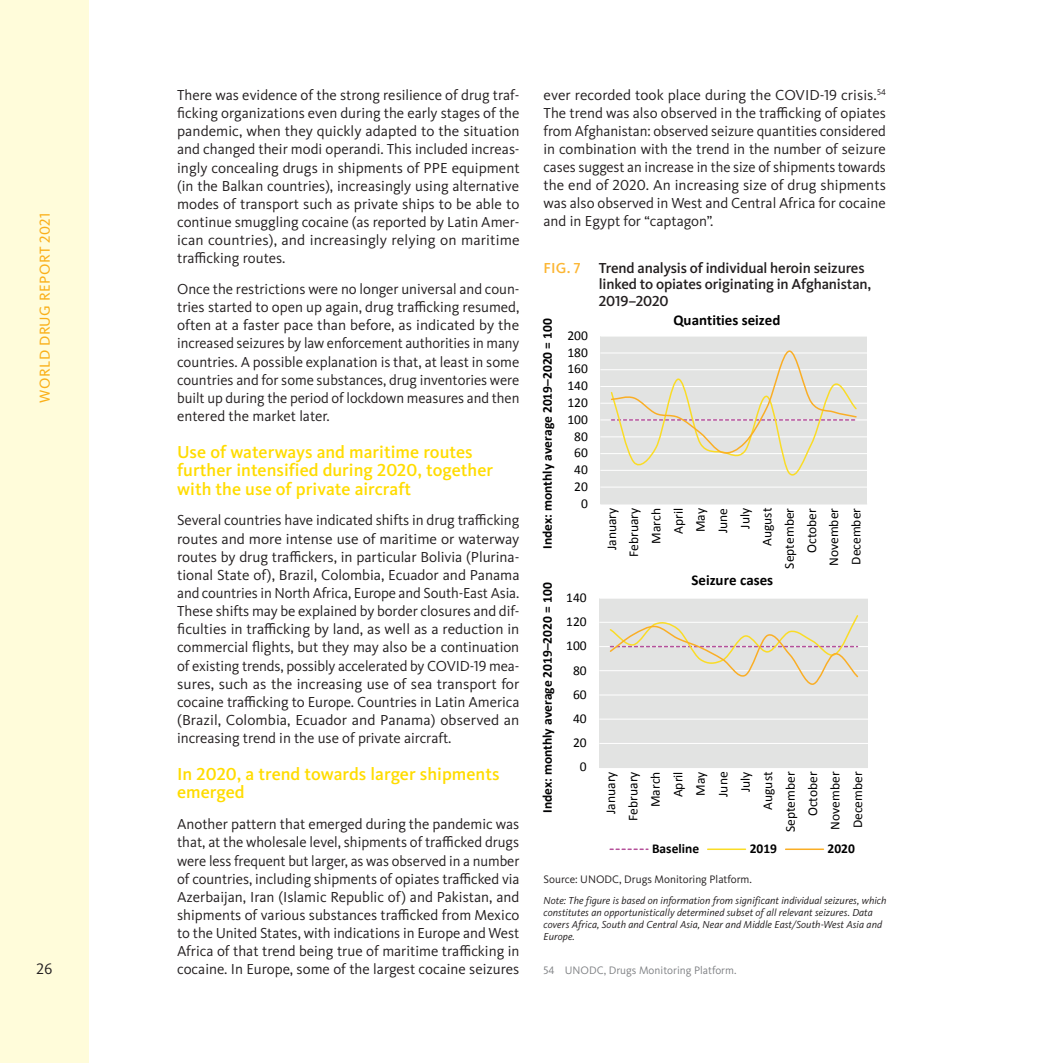
<style>
.page{position:relative;width:1063px;height:1063px;background:#fff}
.page>*{position:absolute;margin:0;border:0;box-sizing:border-box;transform-origin:0 0}
.t1{font:500 18px/18.1px "Kievit Pro";color:#ffdc01}
.t2{font:15.75px "Kievit Pro";color:#231f20}
.t3{font:15px/18.1px "Kievit Pro";color:#231f20;text-align:justify}
.t4{font:500 15px/16.5px "Kievit Pro";letter-spacing:-.01em;color:#231f20}
.t5{font:700 15px "Calibri";color:#000001}
.t6{font:15px "Kievit Pro";letter-spacing:.03em;color:#faaf18}
.t7{font:13.5px/22.2px "Calibri";color:#000001;text-align:right}
.t8{font:700 13.5px "Calibri";color:#000001}
.t9{font:11.25px "Kievit Pro";color:#231f20}
.t10{font:11.25px "Kievit Pro";color:#808285}
.t11{font:italic 10.5px/12px "Kievit Pro";letter-spacing:.005em;color:#231f20}
.s1{color:#fcb633}
</style>
<div class="page">
<div style="left:600px;top:336px;width:267px;height:168px;background:#e2e3e2"></div>
<hr style="left:600px;top:487px;width:267px;height:1px;background:#fff">
<hr style="left:600px;top:470px;width:267px;height:1px;background:#fff">
<hr style="left:600px;top:453px;width:267px;height:1px;background:#fff">
<hr style="left:600px;top:436px;width:267px;height:1px;background:#fff">
<hr style="left:600px;top:420px;width:267px;height:1px;background:#fff">
<hr style="left:600px;top:403px;width:267px;height:1px;background:#fff">
<hr style="left:600px;top:386px;width:267px;height:1px;background:#fff">
<hr style="left:600px;top:369px;width:267px;height:1px;background:#fff">
<hr style="left:600px;top:353px;width:267px;height:1px;background:#fff">
<hr style="left:600px;top:336px;width:267px;height:1px;background:#fff">
<hr style="left:600px;top:504px;width:267px;height:1px;background:#e2e3e2">
<svg style="left:610px;top:350px;width:248px;height:126px"></svg>
<div style="left:599px;top:598px;width:269px;height:170px;background:#e2e3e2"></div>
<hr style="left:599px;top:743px;width:269px;height:1px;background:#fff">
<hr style="left:599px;top:719px;width:269px;height:1px;background:#fff">
<hr style="left:599px;top:695px;width:269px;height:1px;background:#fff">
<hr style="left:599px;top:670px;width:269px;height:1px;background:#fff">
<hr style="left:599px;top:646px;width:269px;height:1px;background:#fff">
<hr style="left:599px;top:622px;width:269px;height:1px;background:#fff">
<hr style="left:599px;top:598px;width:269px;height:1px;background:#fff">
<svg style="left:609px;top:615px;width:250px;height:70px"></svg>
<svg style="left:610px;top:849px;width:38px;height:1px"></svg>
<hr style="left:708px;top:849px;width:37px;height:1px;background:#fadc26">
<hr style="left:786px;top:849px;width:37px;height:1px;background:#faae25">
<div style="left:0;top:0;width:89px;height:1063px;background:#fffcda"></div>
<p class="t6" style="left:36px;top:403px;width:192px;rotate:-90deg">WORLD DRUG REPORT 2021</p>
<p class="t2" style="left:36px;top:959px;width:19px">26</p>
<p class="t3" style="left:177px;top:86px;width:344px">There was evidence of the strong resilience of drug traf&shy;ficking organizations even during the early stages of the pandemic, when they quickly adapted to the situation and changed their modi operandi. This included increas&shy;ingly concealing drugs in shipments of PPE equipment (in the Balkan countries), increasingly using alternative modes of transport such as private ships to be able to continue smuggling cocaine (as reported by Latin Amer&shy;ican countries), and increasingly relying on maritime trafficking routes.</p>
<p class="t3" style="left:177px;top:280px;width:344px">Once the restrictions were no longer universal and coun&shy;tries started to open up again, drug trafficking resumed, often at a faster pace than before, as indicated by the increased seizures by law enforcement authorities in many countries. A possible explanation is that, at least in some countries and for some substances, drug inventories were built up during the period of lockdown measures and then entered the market later.</p>
<p class="t1" style="left:177px;top:443px;width:317px">Use of waterways and maritime routes further intensified during 2020, together with the use of private aircraft</p>
<p class="t3" style="left:177px;top:511px;width:344px">Several countries have indicated shifts in drug trafficking routes and more intense use of maritime or waterway routes by drug traffickers, in particular Bolivia (Plurina&shy;tional State of), Brazil, Colombia, Ecuador and Panama and countries in North Africa, Europe and South-East Asia.<br>These shifts may be explained by border closures and dif&shy;ficulties in trafficking by land, as well as a reduction in commercial flights, but they may also be a continuation of existing trends, possibly accelerated by COVID-19 mea&shy;sures, such as the increasing use of sea transport for cocaine trafficking to Europe. Countries in Latin America (Brazil, Colombia, Ecuador and Panama) observed an increasing trend in the use of private aircraft.</p>
<p class="t1" style="left:177px;top:765px;width:324px">In 2020, a trend towards larger shipments emerged</p>
<p class="t3" style="left:177px;top:815px;width:344px">Another pattern that emerged during the pandemic was that, at the wholesale level, shipments of trafficked drugs were less frequent but larger, as was observed in a number of countries, including shipments of opiates trafficked via Azerbaijan, Iran (Islamic Republic of) and Pakistan, and shipments of various substances trafficked from Mexico to the United States, with indications in Europe and West Africa of that trend being true of maritime trafficking in cocaine. In Europe, some of the largest cocaine seizures</p>
<p class="t3" style="left:544px;top:86px;width:344px">ever recorded took place during the COVID-19 crisis.<sup>54<br></sup>The trend was also observed in the trafficking of opiates from Afghanistan: observed seizure quantities considered in combination with the trend in the number of seizure cases suggest an increase in the size of shipments towards the end of 2020. An increasing size of drug shipments was also observed in West and Central Africa for cocaine and in Egypt for “captagon”.</p>
<p class="t4" style="left:599px;top:260px;width:274px;text-indent:-55px"><span class="s1">Fi g. 7</span> Trend analysis of individual heroin seizures linked to opiates originating in Afghanistan,<br>2019–2020</p>
<p class="t8" style="left:539px;top:549px;width:232px;rotate:-90deg">Index: monthly average 2019–2020 = 100</p>
<p class="t5" style="left:673px;top:310px;width:109px">Quantities seized</p>
<p class="t8" style="left:749px;top:576px;width:29px">2019</p>
<p class="t7" style="left:567px;top:324px;width:22px">200</p>
<p class="t7" style="left:567px;top:340px;width:22px">180</p>
<p class="t7" style="left:567px;top:357px;width:22px">160</p>
<p class="t7" style="left:567px;top:374px;width:22px">140</p>
<p class="t7" style="left:567px;top:391px;width:22px">120</p>
<p class="t7" style="left:567px;top:408px;width:22px">100</p>
<p class="t7" style="left:574px;top:424px;width:15px">80</p>
<p class="t7" style="left:574px;top:441px;width:15px">60</p>
<p class="t7" style="left:574px;top:458px;width:15px">40</p>
<p class="t7" style="left:574px;top:475px;width:15px">20</p>
<p class="t7" style="left:581px;top:492px;width:8px">0</p>
<p class="t7" style="left:600px;top:569px;width:62px;rotate:-90deg">January<br>February<br>March<br>April<br>May<br>June<br>July<br>August<br>September<br>October<br>November<br>December</p>
<p class="t5" style="left:692px;top:571px;width:83px">Seizure cases</p>
<p class="t8" style="left:539px;top:813px;width:232px;rotate:-90deg">Index: monthly average 2019–2020 = 100</p>
<p class="t7" style="left:566px;top:586px;width:22px">140</p>
<p class="t7" style="left:566px;top:610px;width:22px">120</p>
<p class="t7" style="left:566px;top:634px;width:22px">100</p>
<p class="t7" style="left:573px;top:658px;width:15px">80</p>
<p class="t7" style="left:573px;top:683px;width:15px">60</p>
<p class="t7" style="left:573px;top:707px;width:15px">40</p>
<p class="t7" style="left:573px;top:731px;width:15px">20</p>
<p class="t7" style="left:580px;top:755px;width:8px">0</p>
<p class="t7" style="left:599px;top:832px;width:62px;rotate:-90deg">January<br>February<br>March<br>April<br>May<br>June<br>July<br>August<br>September<br>October<br>November<br>December</p>
<p class="t8" style="left:652px;top:840px;width:49px">Baseline</p>
<p class="t8" style="left:750px;top:840px;width:29px">2019</p>
<p class="t8" style="left:828px;top:840px;width:29px">2020</p>
<p class="t9" style="left:544px;top:873px;width:210px">Source: UNODC, Drugs Monitoring Platform.</p>
<p class="t11" style="left:544px;top:894px;width:345px">Note: The figure is based on information from significant individual seizures, which constitutes an opportunistically determined subset of all relevant seizures. Data covers Africa, South and Central Asia, Near and Middle East/South-West Asia and Europe.</p>
<p class="t10" style="left:544px;top:964px;width:195px">54 UNODC, Drugs Monitoring Platform.</p>
</div>
